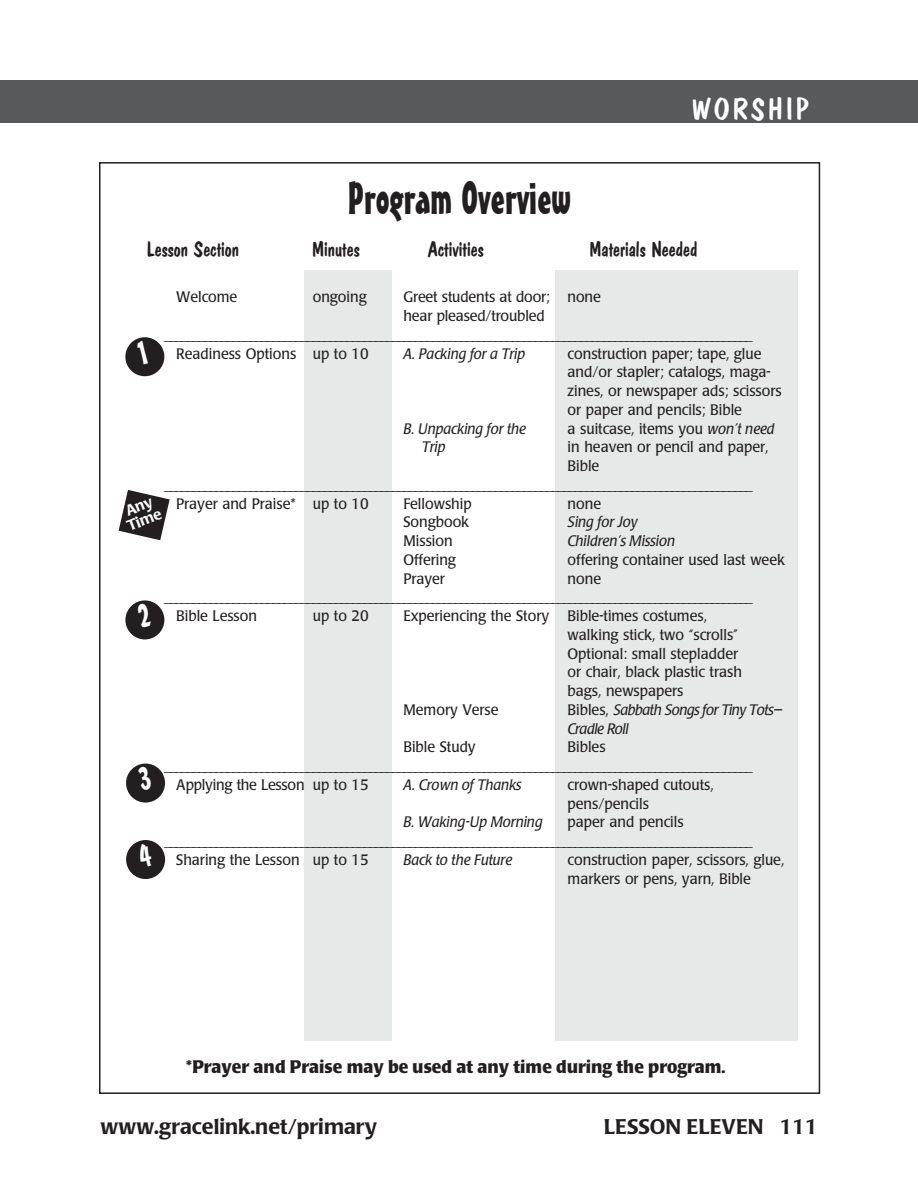
<style>
.page{position:relative;width:918px;height:1202px;background:#fff}
.page>*{position:absolute;margin:0;border:0;box-sizing:border-box;transform-origin:0 0}
.section_title{font:45px "Mister Earl BT";color:#231f20}
.t1{font:30px "Dom Casual D";letter-spacing:.1em;color:#fff}
.section_title-2{font:21px "Dom Casual D";color:#231f20}
.t2{font:500 21px "Poppl Laudatio";color:#231f20}
.subhead{font:700 18px "Poppl Laudatio";color:#231f20;scale:.95 1}
.P_overview_body{font:15px "Poppl Laudatio";color:#231f20;scale:.95 1}
.P_overview_body-2{font:italic 15px "Poppl Laudatio";color:#231f20;scale:.95 1}
.P_overview_body-3{font:italic 15px/18.8px "Poppl Laudatio";letter-spacing:-.025em;color:#231f20;scale:.95 1}
.t3{font:500 14.85px/14.9px "Poppl Laudatio";color:#fff}
.s1{font-style:italic}
.s2{font-style:normal}
</style>
<div class="page">
<div style="left:0;top:80px;width:27px;height:43px;background:#58595b"></div>
<div style="left:27px;top:80px;width:891px;height:43px;background:#58595b"></div>
<div style="left:305px;top:270px;width:87px;height:771px;background:#e7e8e8"></div>
<div style="left:555px;top:270px;width:243px;height:771px;background:#e7e8e8"></div>
<div style="left:125px;top:337px;width:39px;height:39px;background:#231f20;border-radius:50%"></div>
<svg style="left:119px;top:490px;width:51px;height:50px"></svg>
<div style="left:125px;top:600px;width:39px;height:39px;background:#231f20;border-radius:50%"></div>
<div style="left:126px;top:763px;width:39px;height:39px;background:#231f20;border-radius:50%"></div>
<div style="left:126px;top:840px;width:39px;height:39px;background:#231f20;border-radius:50%"></div>
<p class="section_title" style="left:348px;top:171px;width:225px">Program Overview</p>
<p class="t1" style="left:692px;top:92px;width:119px">WORSHIP</p>
<p class="section_title-2" style="left:147px;top:237px;width:94px">Lesson Section</p>
<p class="section_title-2" style="left:312px;top:237px;width:49px">Minutes</p>
<p class="section_title-2" style="left:428px;top:237px;width:58px">Activities</p>
<p class="section_title-2" style="left:589px;top:237px;width:109px">Materials Needed</p>
<p class="P_overview_body" style="left:176px;top:289px;width:66px">Welcome</p>
<p class="P_overview_body" style="left:313px;top:289px;width:58px">ongoing</p>
<p class="P_overview_body" style="left:403px;top:289px;width:209px">Greet students at door; none</p>
<p class="P_overview_body" style="left:403px;top:307px;width:150px">hear pleased/troubled</p>
<p class="P_overview_body" style="left:164px;top:326px;width:621px">_______________________________________________________________________________________________________</p>
<p class="P_overview_body" style="left:176px;top:345px;width:204px">Readiness Options up to 10</p>
<p class="P_overview_body-2" style="left:403px;top:345px;width:130px">A. Packing for a Trip</p>
<p class="P_overview_body" style="left:568px;top:345px;width:206px">construction paper; tape, glue</p>
<p class="P_overview_body" style="left:568px;top:364px;width:215px">and/or stapler; catalogs, maga-</p>
<p class="P_overview_body" style="left:568px;top:382px;width:227px">zines, or newspaper ads; scissors</p>
<p class="P_overview_body" style="left:568px;top:401px;width:185px">or paper and pencils; Bible</p>
<p class="P_overview_body-2" style="left:403px;top:420px;width:131px">B. Unpacking for the</p>
<p class="P_overview_body" style="left:568px;top:420px;width:220px">a suitcase, items you <span class="s1">won’t need</span></p>
<p class="P_overview_body-2" style="left:422px;top:439px;width:26px">Trip</p>
<p class="P_overview_body" style="left:568px;top:439px;width:213px">in heaven or pencil and paper,</p>
<p class="P_overview_body" style="left:568px;top:457px;width:35px">Bible</p>
<p class="P_overview_body" style="left:164px;top:476px;width:621px">_______________________________________________________________________________________________________</p>
<p class="P_overview_body" style="left:176px;top:495px;width:204px">Prayer and Praise* up to 10</p>
<p class="P_overview_body" style="left:403px;top:495px;width:73px">Fellowship</p>
<p class="P_overview_body" style="left:568px;top:495px;width:37px">none</p>
<p class="P_overview_body" style="left:403px;top:514px;width:71px">Songbook</p>
<p class="P_overview_body-2" style="left:568px;top:514px;width:75px">Sing for Joy</p>
<p class="P_overview_body" style="left:403px;top:532px;width:53px">Mission</p>
<p class="P_overview_body-2" style="left:568px;top:532px;width:115px">Children’s Mission</p>
<p class="P_overview_body" style="left:403px;top:551px;width:57px">Offering</p>
<p class="P_overview_body" style="left:568px;top:551px;width:230px">offering container used last week</p>
<p class="P_overview_body" style="left:403px;top:570px;width:45px">Prayer</p>
<p class="P_overview_body" style="left:568px;top:570px;width:37px">none</p>
<p class="P_overview_body" style="left:164px;top:589px;width:621px">_______________________________________________________________________________________________________</p>
<p class="P_overview_body" style="left:176px;top:607px;width:87px">Bible Lesson</p>
<p class="P_overview_body" style="left:313px;top:607px;width:60px">up to 20</p>
<p class="P_overview_body" style="left:403px;top:607px;width:321px">Experiencing the Story Bible-times costumes,</p>
<p class="P_overview_body" style="left:568px;top:626px;width:181px">walking stick, two “scrolls”</p>
<p class="P_overview_body" style="left:568px;top:645px;width:181px">Optional: small stepladder</p>
<p class="P_overview_body" style="left:568px;top:664px;width:185px">or chair, black plastic trash</p>
<p class="P_overview_body" style="left:568px;top:682px;width:123px">bags, newspapers</p>
<p class="P_overview_body" style="left:403px;top:701px;width:102px">Memory Verse</p>
<p class="P_overview_body-3" style="left:568px;top:700px;width:228px"><span class="s2">Bibles,</span> Sabbath Songs for Tiny Tots—<br>Cradle Roll</p>
<p class="P_overview_body" style="left:403px;top:739px;width:78px">Bible Study</p>
<p class="P_overview_body" style="left:568px;top:739px;width:41px">Bibles</p>
<p class="P_overview_body" style="left:164px;top:757px;width:621px">_______________________________________________________________________________________________________</p>
<p class="P_overview_body" style="left:176px;top:776px;width:204px">Applying the Lesson up to 15</p>
<p class="P_overview_body-2" style="left:403px;top:776px;width:126px">A. Crown of Thanks</p>
<p class="P_overview_body" style="left:568px;top:776px;width:155px">crown-shaped cutouts,</p>
<p class="P_overview_body" style="left:568px;top:795px;width:87px">pens/pencils</p>
<p class="P_overview_body-2" style="left:403px;top:814px;width:148px">B. Waking-Up Morning</p>
<p class="P_overview_body" style="left:568px;top:814px;width:124px">paper and pencils</p>
<p class="P_overview_body" style="left:164px;top:832px;width:621px">_______________________________________________________________________________________________________</p>
<p class="P_overview_body" style="left:176px;top:851px;width:204px">Sharing the Lesson up to 15</p>
<p class="P_overview_body-2" style="left:403px;top:851px;width:116px">Back to the Future</p>
<p class="P_overview_body" style="left:568px;top:851px;width:230px">construction paper, scissors, glue,</p>
<p class="P_overview_body" style="left:568px;top:870px;width:194px">markers or pens, yarn, Bible</p>
<p class="t3" style="left:120px;top:506px;width:37px;rotate:-21deg">Any<br>Time</p>
<p class="subhead" style="left:186px;top:1056px;width:569px">*Prayer and Praise may be used at any time during the program.</p>
<p class="t2" style="left:100px;top:1115px;width:278px">www.gracelink.net/primary</p>
<p class="t2" style="left:604px;top:1115px;width:215px">LESSON ELEVEN 111</p>
</div>
